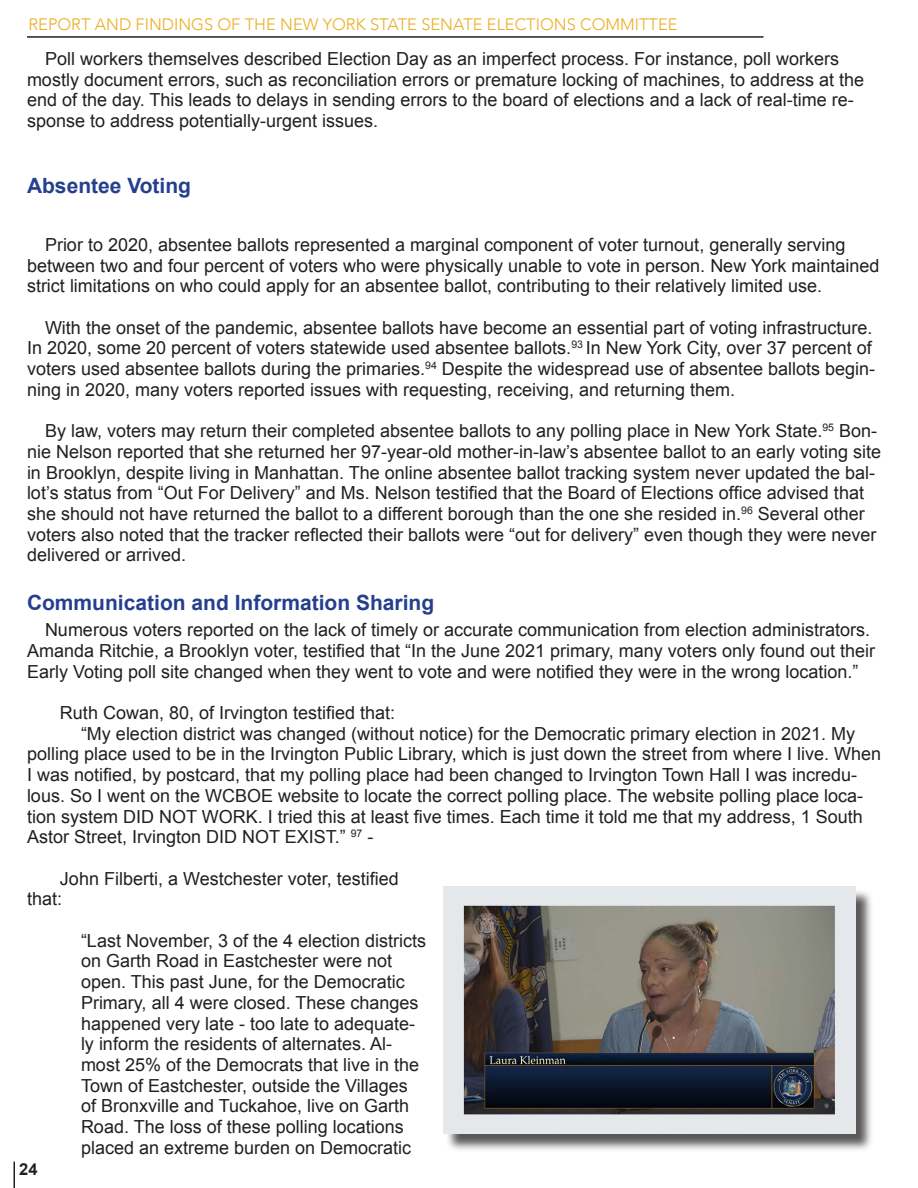
<style>
.page{position:relative;width:918px;height:1188px;background:#fff}
.page>*{position:absolute;margin:0;border:0;box-sizing:border-box;transform-origin:0 0}
.Heading_3{font:700 21px "Arial";color:#253f8e}
.t1{font:18px/20.7px "Arial";color:#231f20}
.t2{font:300 16.5px "Avenir";color:#ebae20}
.t3{font:700 16.5px "Arial";color:#231f20}
</style>
<div class="page">
<hr style="left:27px;top:36px;width:737px;height:2px;background:#231f20">
<svg style="left:14px;top:1162px;width:1px;height:26px"></svg>
<div style="left:446px;top:889px;width:428px;height:263px;background:#231f20;opacity:.75"></div>
<img style="left:443px;top:887px;width:412px;height:247px">
<p class="t2" style="left:28px;top:14px;width:651px">REPORT AND FINDINGS OF THE NEW YORK STATE SENATE ELECTIONS COMMITTEE</p>
<p class="t1" style="left:27px;top:48px;width:839px;text-indent:18px">Poll workers themselves described Election Day as an imperfect process. For instance, poll workers mostly document errors, such as reconciliation errors or premature locking of machines, to address at the end of the day. This leads to delays in sending errors to the board of elections and a lack of real-time re&shy;sponse to address potentially-urgent issues.</p>
<p class="Heading_3" style="left:27px;top:172px;width:166px">Absentee Voting</p>
<p class="t1" style="left:27px;top:234px;width:854px;text-indent:18px">Prior to 2020, absentee ballots represented a marginal component of voter turnout, generally serving between two and four percent of voters who were physically unable to vote in person. New York maintained strict limitations on who could apply for an absentee ballot, contributing to their relatively limited use.</p>
<p class="t1" style="left:27px;top:317px;width:850px;text-indent:18px">With the onset of the pandemic, absentee ballots have become an essential part of voting infrastructure.<br>In 2020, some 20 percent of voters statewide used absentee ballots.<sup>93</sup> In New York City, over 37 percent of voters used absentee ballots during the primaries.<sup>94</sup> Despite the widespread use of absentee ballots begin&shy;ning in 2020, many voters reported issues with requesting, receiving, and returning them.</p>
<p class="t1" style="left:27px;top:421px;width:856px;text-indent:18px">By law, voters may return their completed absentee ballots to any polling place in New York State.<sup>95</sup> Bon&shy;nie Nelson reported that she returned her 97-year-old mother-in-law’s absentee ballot to an early voting site in Brooklyn, despite living in Manhattan. The online absentee ballot tracking system never updated the bal&shy;lot’s status from “Out For Delivery” and Ms. Nelson testified that the Board of Elections office advised that she should not have returned the ballot to a different borough than the one she resided in.<sup>96</sup> Several other voters also noted that the tracker reflected their ballots were “out for delivery” even though they were never delivered or arrived.</p>
<p class="Heading_3" style="left:27px;top:588px;width:409px">Communication and Information Sharing</p>
<p class="t1" style="left:27px;top:620px;width:850px;text-indent:18px">Numerous voters reported on the lack of timely or accurate communication from election administrators.<br>Amanda Ritchie, a Brooklyn voter, testified that “In the June 2021 primary, many voters only found out their<br>Early Voting poll site changed when they went to vote and were notified they were in the wrong location.”</p>
<p class="t1" style="left:60px;top:703px;width:337px">Ruth Cowan, 80, of Irvington testified that:</p>
<p class="t1" style="left:27px;top:723px;width:856px;text-indent:54px">“My election district was changed (without notice) for the Democratic primary election in 2021. My polling place used to be in the Irvington Public Library, which is just down the street from where I live. When I was notified, by postcard, that my polling place had been changed to Irvington Town Hall I was incredu&shy;lous. So I went on the WCBOE website to locate the correct polling place. The website polling place loca&shy;tion system DID NOT WORK. I tried this at least five times. Each time it told me that my address, 1 South Astor Street, Irvington DID NOT EXIST.” <sup>97</sup> -</p>
<p class="t1" style="left:27px;top:868px;width:373px;text-indent:33px">John Filberti, a Westchester voter, testified that:</p>
<p class="t1" style="left:81px;top:930px;width:347px">“Last November, 3 of the 4 election districts on Garth Road in Eastchester were not open. This past June, for the Democratic Primary, all 4 were closed. These changes happened very late - too late to adequate&shy;ly inform the residents of alternates. Al&shy;most 25% of the Democrats that live in the Town of Eastchester, outside the Villages of Bronxville and Tuckahoe, live on Garth Road. The loss of these polling locations placed an extreme burden on Democratic</p>
<p class="t3" style="left:19px;top:1158px;width:20px">24</p>
</div>
